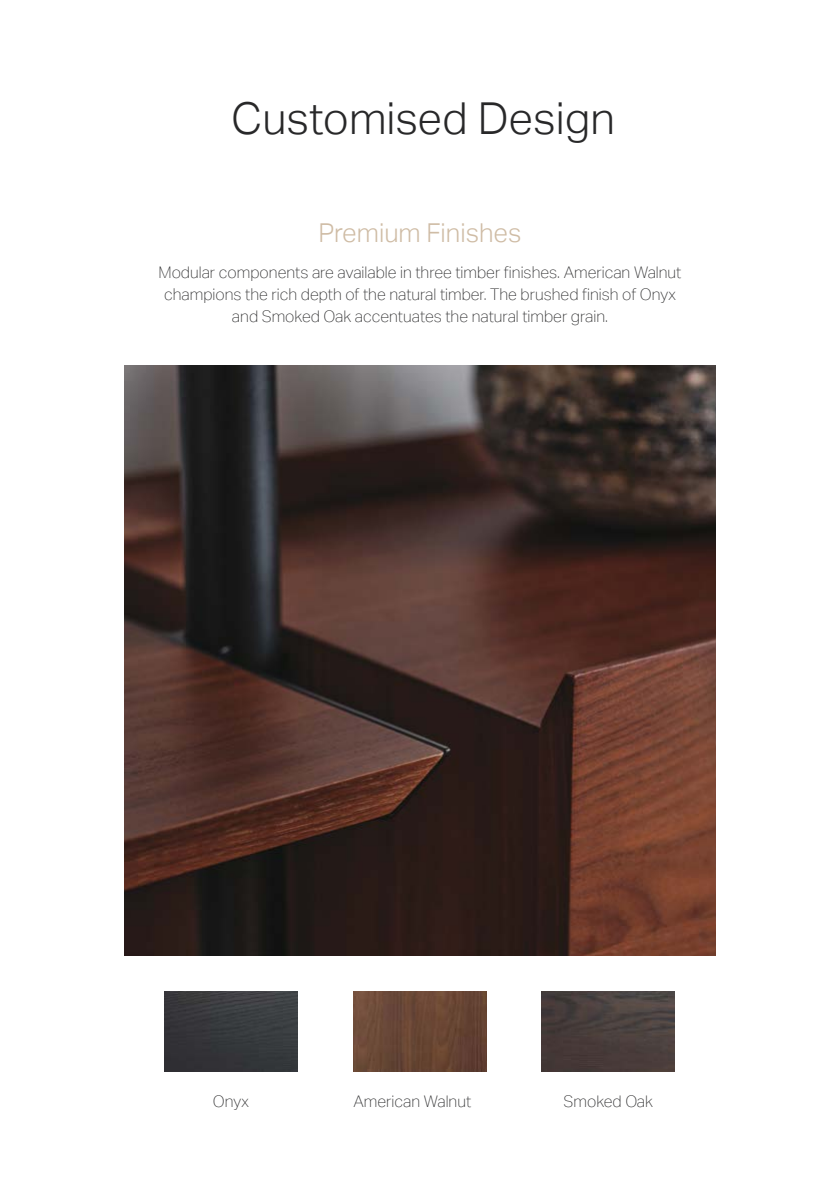
<style>
.page{position:relative;width:840px;height:1191px;background:#fff}
.page>*{position:absolute;margin:0;border:0;box-sizing:border-box;transform-origin:0 0}
.t1{font:300 44px "Aktiv Grotesk";color:#282829}
.t2{font:300 26px "Aktiv Grotesk";color:#cfbca5}
.t3{font:100 16px/22px "Aktiv Grotesk";color:#282829;text-align:center}
</style>
<div class="page">
<img style="left:125px;top:365px;width:589px;height:591px">
<img style="left:164px;top:991px;width:133px;height:80px">
<img style="left:541px;top:991px;width:133px;height:80px">
<img style="left:353px;top:991px;width:132px;height:80px">
<h1 class="t1" style="left:231px;top:93px;width:385px">Customised Design</h1>
<h2 class="t2" style="left:318px;top:218px;width:204px">Premium Finishes</h2>
<p class="t3" style="left:158px;top:261px;width:524px">Modular components are available in three timber finishes. American Walnut champions the rich depth of the natural timber. The brushed finish of Onyx and Smoked Oak accentuates the natural timber grain.</p>
<p class="t3" style="left:213px;top:1090px;width:37px">Onyx</p>
<p class="t3" style="left:353px;top:1090px;width:119px">American Walnut</p>
<p class="t3" style="left:563px;top:1090px;width:91px">Smoked Oak</p>
</div>
